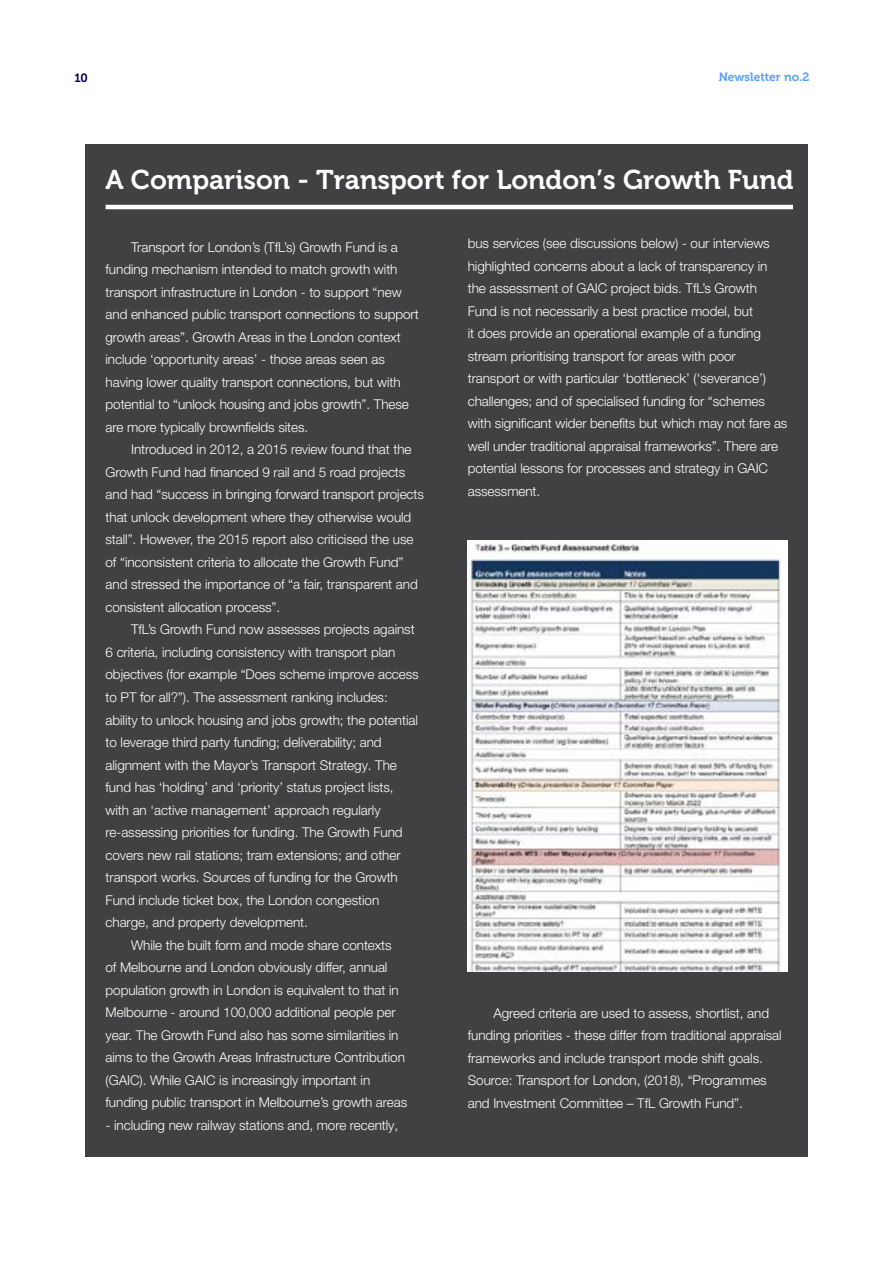
<style>
.page{position:relative;width:893px;height:1263px;background:#fff}
.page>*{position:absolute;margin:0;border:0;box-sizing:border-box;transform-origin:0 0}
.t1{font:27px "Museo 700";color:#fff}
.t2{font:300 13.5px/22.5px "Helvetica Neue LT Pro";letter-spacing:-.005em;color:#fff}
.t3{font:12px "Museo 700";color:#549fff}
.t4{font:12px "Museo 700";color:#000054}
</style>
<div class="page">
<div style="left:85px;top:144px;width:723px;height:1013px;background:#414042"></div>
<hr style="left:106px;top:205px;width:687px;height:4px;background:#fff">
<img style="left:468px;top:540px;width:319px;height:432px">
<p class="t4" style="left:74px;top:71px;width:15px">10</p>
<p class="t3" style="left:719px;top:70px;width:92px">Newsletter no.2</p>
<h1 class="t1" style="left:106px;top:165px;width:689px">A Comparison - Transport for London’s Growth Fund</h1>
<p class="t2" style="left:106px;top:235px;width:315px;text-indent:26px">Transport for London’s (TfL’s) Growth Fund is a funding mechanism intended to match growth with transport infrastructure in London - to support “new and enhanced public transport connections to support growth areas”. Growth Areas in the London context include ‘opportunity areas’ - those areas seen as having lower quality transport connections, but with potential to “unlock housing and jobs growth”. These are more typically brownfields sites.</p>
<p class="t2" style="left:106px;top:438px;width:320px;text-indent:26px">Introduced in 2012, a 2015 review found that the Growth Fund had financed 9 rail and 5 road projects and had “success in bringing forward transport projects that unlock development where they otherwise would stall”. However, the 2015 report also criticised the use of “inconsistent criteria to allocate the Growth Fund” and stressed the importance of “a fair, transparent and consistent allocation process”.</p>
<p class="t2" style="left:131px;top:618px;width:285px">TfL’s Growth Fund now assesses projects against</p>
<p class="t2" style="left:106px;top:641px;width:291px">6 criteria, including consistency with transport plan</p>
<p class="t2" style="left:106px;top:663px;width:315px">objectives (for example “Does scheme improve access</p>
<p class="t2" style="left:106px;top:686px;width:284px">to PT for all?”). The assessment ranking includes:</p>
<p class="t2" style="left:106px;top:708px;width:314px">ability to unlock housing and jobs growth; the potential</p>
<p class="t2" style="left:106px;top:731px;width:278px">to leverage third party funding; deliverability; and</p>
<p class="t2" style="left:106px;top:753px;width:293px">alignment with the Mayor’s Transport Strategy. The</p>
<p class="t2" style="left:106px;top:776px;width:290px">fund has ‘holding’ and ‘priority’ status project lists,</p>
<p class="t2" style="left:106px;top:798px;width:277px">with an ‘active management’ approach regularly</p>
<p class="t2" style="left:106px;top:821px;width:299px">re-assessing priorities for funding. The Growth Fund</p>
<p class="t2" style="left:106px;top:843px;width:297px">covers new rail stations; tram extensions; and other</p>
<p class="t2" style="left:106px;top:866px;width:294px">transport works. Sources of funding for the Growth</p>
<p class="t2" style="left:106px;top:888px;width:275px">Fund include ticket box, the London congestion</p>
<p class="t2" style="left:106px;top:911px;width:204px">charge, and property development.</p>
<p class="t2" style="left:131px;top:933px;width:262px">While the built form and mode share contexts</p>
<p class="t2" style="left:106px;top:956px;width:283px">of Melbourne and London obviously differ, annual</p>
<p class="t2" style="left:106px;top:978px;width:295px">population growth in London is equivalent to that in</p>
<p class="t2" style="left:106px;top:1001px;width:292px">Melbourne - around 100,000 additional people per</p>
<p class="t2" style="left:106px;top:1023px;width:294px">year. The Growth Fund also has some similarities in</p>
<p class="t2" style="left:106px;top:1046px;width:301px">aims to the Growth Areas Infrastructure Contribution</p>
<p class="t2" style="left:106px;top:1068px;width:266px">(GAIC). While GAIC is increasingly important in</p>
<p class="t2" style="left:106px;top:1091px;width:303px">funding public transport in Melbourne’s growth areas</p>
<p class="t2" style="left:106px;top:1113px;width:294px">- including new railway stations and, more recently,</p>
<p class="t2" style="left:468px;top:232px;width:321px">bus services (see discussions below) - our interviews highlighted concerns about a lack of transparency in the assessment of GAIC project bids. TfL’s Growth Fund is not necessarily a best practice model, but<br>it does provide an operational example of a funding stream prioritising transport for areas with poor transport or with particular ‘bottleneck’ (‘severance’) challenges; and of specialised funding for “schemes with significant wider benefits but which may not fare as well under traditional appraisal frameworks”. There are potential lessons for processes and strategy in GAIC assessment.</p>
<p class="t2" style="left:468px;top:1001px;width:315px;text-indent:26px">Agreed criteria are used to assess, shortlist, and funding priorities - these differ from traditional appraisal frameworks and include transport mode shift goals.<br>Source: Transport for London, (2018), “Programmes and Investment Committee – TfL Growth Fund”.</p>
</div>
